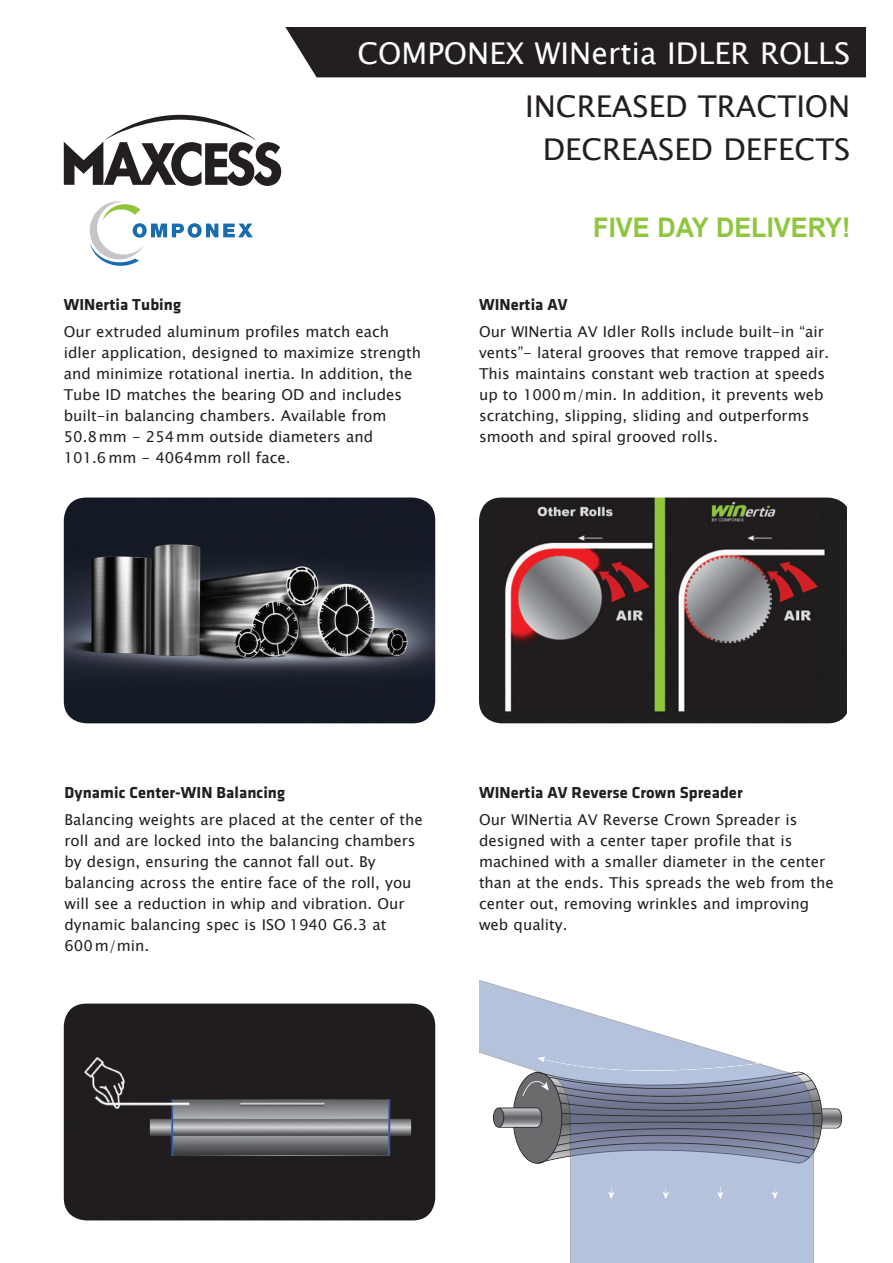
<style>
.page{position:relative;width:893px;height:1263px;background:#fff}
.page>*{position:absolute;margin:0;border:0;box-sizing:border-box;transform-origin:0 0}
.Product_Sheet_Title{font:30px/52.5px "Lucida Sans Unicode";color:#fff;text-align:right}
.Product_Sheet_Title-2{font:30px "Lucida Sans Unicode";color:#231f20}
.NEW_Boilerplate_Addr{font:700 27px "Arial";color:#8fc63e;scale:.94 1}
.t1{font:700 16.5px "Klavika";letter-spacing:.005em;color:#231f20}
.t2{font:15px/21px "Lucida Sans Unicode";color:#231f20}
.s1{color:#231f20}
</style>
<div class="page">
<div style="left:285px;top:27px;width:581px;height:50px;background:#231f20"></div>
<svg style="left:90px;top:201px;width:163px;height:65px"></svg>
<svg style="left:64px;top:115px;width:217px;height:71px"></svg>
<img style="left:64px;top:497px;width:371px;height:226px">
<img style="left:479px;top:980px;width:364px;height:283px">
<img style="left:479px;top:497px;width:368px;height:226px">
<img style="left:64px;top:1003px;width:371px;height:217px">
<p class="Product_Sheet_Title" style="left:357px;top:27px;width:494px">COMPONEX WINertia IDLER ROLLS<br><span class="s1">INCREASED TRACTION</span></p>
<p class="Product_Sheet_Title-2" style="left:543px;top:126px;width:309px">DECREASED DEFECTS</p>
<p class="t1" style="left:64px;top:296px;width:119px">WINertia Tubing</p>
<p class="t2" style="left:64px;top:321px;width:359px">Our extruded aluminum profiles match each idler application, designed to maximize strength and minimize rotational inertia. In addition, the Tube ID matches the bearing OD and includes built-in balancing chambers. Available from 50.8mm - 254mm outside diameters and 101.6mm - 4064mm roll face.</p>
<p class="NEW_Boilerplate_Addr" style="left:593px;top:209px;width:275px">FIVE DAY DELIVERY!</p>
<p class="t1" style="left:479px;top:296px;width:90px">WINertia AV</p>
<p class="t2" style="left:479px;top:321px;width:352px">Our WINertia AV Idler Rolls include built-in “air vents”- lateral grooves that remove trapped air.<br>This maintains constant web traction at speeds up to 1000m/min. In addition, it prevents web scratching, slipping, sliding and outperforms smooth and spiral grooved rolls.</p>
<p class="t1" style="left:64px;top:784px;width:222px">Dynamic Center-WIN Balancing</p>
<p class="t2" style="left:64px;top:809px;width:360px">Balancing weights are placed at the center of the roll and are locked into the balancing chambers by design, ensuring the cannot fall out. By balancing across the entire face of the roll, you will see a reduction in whip and vibration. Our dynamic balancing spec is ISO 1940 G6.3 at 600m/min.</p>
<p class="t1" style="left:479px;top:784px;width:265px">WINertia AV Reverse Crown Spreader</p>
<p class="t2" style="left:479px;top:809px;width:356px">Our WINertia AV Reverse Crown Spreader is designed with a center taper profile that is machined with a smaller diameter in the center than at the ends. This spreads the web from the center out, removing wrinkles and improving web quality.</p>
</div>
